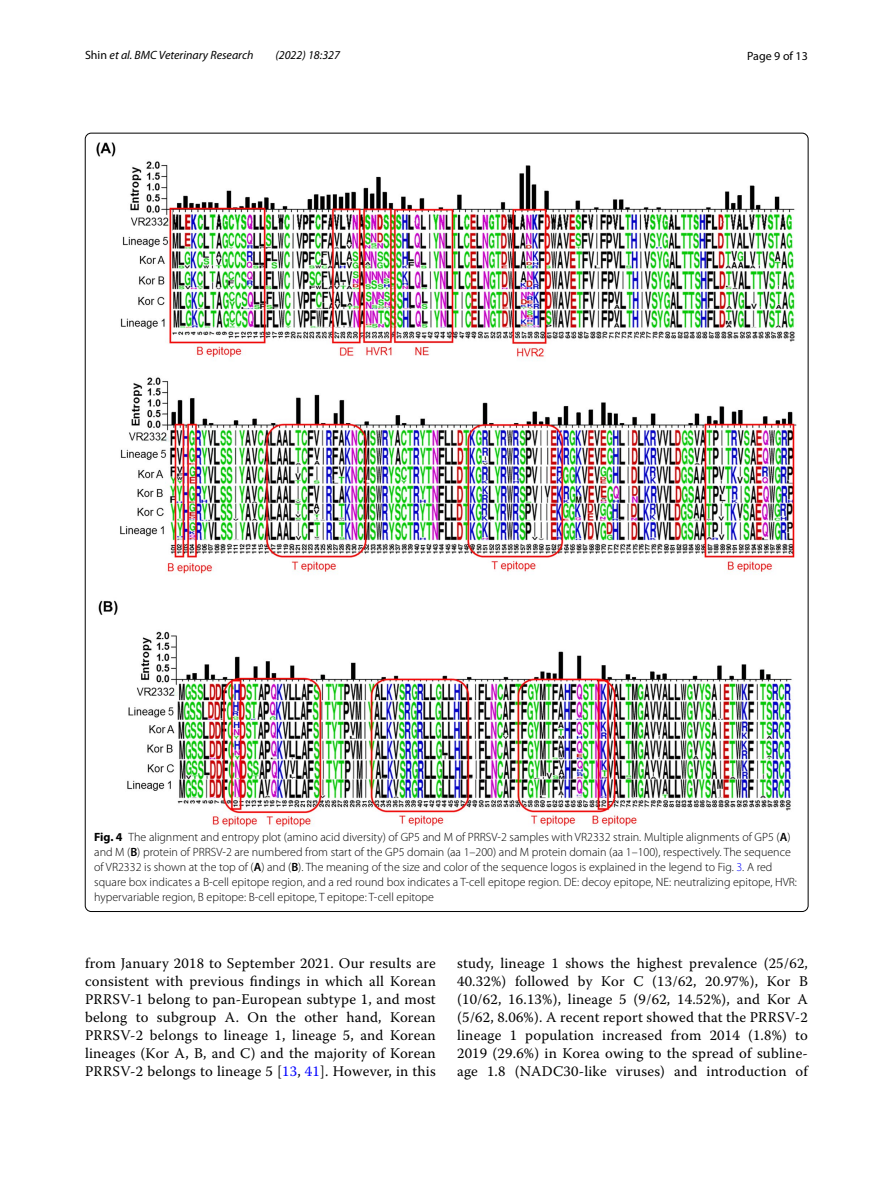
<style>
.page{position:relative;width:893px;height:1187px;background:#fff}
.page>*{position:absolute;margin:0;border:0;box-sizing:border-box;transform-origin:0 0}
.t1{font:14.7px/18px "Warnock Pro";letter-spacing:.015em;color:#000;text-align:justify}
.t2{font:300 12px/15px "Myriad Pro";color:#000}
.t3{font:italic 12px "Myriad Pro";color:#000}
.t4{font:12px "Myriad Pro";color:#000}
.s1{font-style:normal}
.s2{font-weight:700}
.s3{font-weight:600}
.s4{color:#00f}
</style>
<div class="page">
<img style="left:96px;top:142px;width:701px;height:684px">
<p class="t3" style="left:85px;top:48px;width:170px"><span class="s1">Shin</span> et al. BMC Veterinary Research</p>
<p class="t3" style="left:275px;top:48px;width:66px">(2022) 18:327</p>
<p class="t4" style="left:747px;top:48px;width:62px">Page 9 of 13</p>
<p class="t2" style="left:94px;top:830px;width:704px"><span class="s2">Fig. 4</span> The alignment and entropy plot (amino acid diversity) of GP5 and M of PRRSV-2 samples with VR2332 strain. Multiple alignments of GP5 (<span class="s3">A</span>) and M (<span class="s3">B</span>) protein of PRRSV-2 are numbered from start of the GP5 domain (aa 1–200) and M protein domain (aa 1–100), respectively. The sequence of VR2332 is shown at the top of (<span class="s3">A</span>) and (<span class="s3">B</span>). The meaning of the size and color of the sequence logos is explained in the legend to Fig. <span class="s4">3</span>. A red square box indicates a B-cell epitope region, and a red round box indicates a T-cell epitope region. DE: decoy epitope, NE: neutralizing epitope, HVR: hypervariable region, B epitope: B-cell epitope, T epitope: T-cell epitope</p>
<p class="t1" style="left:85px;top:954px;width:352px">from January 2018 to September 2021. Our results are consistent with previous findings in which all Korean PRRSV-1 belong to pan-European subtype 1, and most belong to subgroup A. On the other hand, Korean PRRSV-2 belongs to lineage 1, lineage 5, and Korean lineages (Kor A, B, and C) and the majority of Korean PRRSV-2 belongs to lineage 5 [<span class="s4">13</span>, <span class="s4">41</span>]. However, in this</p>
<p class="t1" style="left:457px;top:953px;width:352px">study, lineage 1 shows the highest prevalence (25/62, 40.32%) followed by Kor C (13/62, 20.97%), Kor B (10/62, 16.13%), lineage 5 (9/62, 14.52%), and Kor A (5/62, 8.06%). A recent report showed that the PRRSV-2 lineage 1 population increased from 2014 (1.8%) to 2019 (29.6%) in Korea owing to the spread of subline&shy;age 1.8 (NADC30-like viruses) and introduction of</p>
</div>
